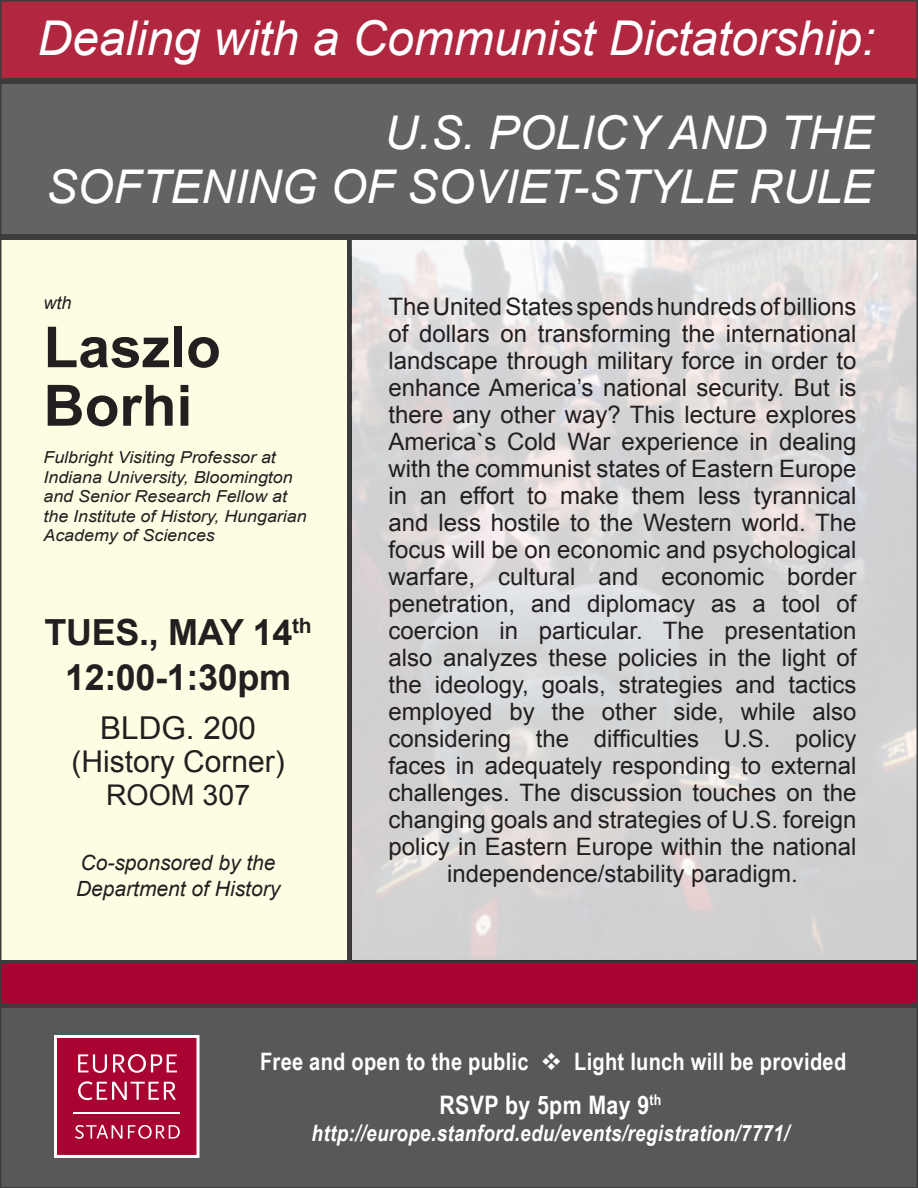
<style>
.page{position:relative;width:918px;height:1188px;background:#3c3c3d}
.page>*{position:absolute;margin:0;border:0;box-sizing:border-box;transform-origin:0 0}
.t1{font:700 57px/58.5px "Arial";color:#231f20}
.t2{font:italic 48px "Arial";color:#fff}
.t3{font:italic 46.5px "Arial";color:#fff}
.t4{font:700 36px/45px "Arial";letter-spacing:-.01em;color:#231f20;text-align:center}
.t5{font:31.5px "Arial";color:#231f20}
.t6{font:30px "Arial";color:#231f20}
.t7{font:28.5px "Arial";color:#231f20}
.t8{font:700 25.5px "Arial Narrow";letter-spacing:.015em;color:#fff}
.t9{font:24px/27px "Arial";color:#231f20;text-align:center}
.t10{font:700 24px "Arial Narrow";letter-spacing:.01em;color:#fff}
.t11{font:italic 700 22.5px "Arial Narrow";letter-spacing:.015em;color:#fff}
.t12{font:italic 21px "Arial";color:#231f20}
.t13{font:italic 18px "Arial";color:#231f20}
.t14{font:italic 16.5px/19.5px "Arial";color:#231f20;scale:1.08 1}
</style>
<div class="page">
<div style="left:0;top:84px;width:918px;height:150px;background:#636366"></div>
<div style="left:0;top:240px;width:346px;height:720px;background:#fffce4"></div>
<div style="left:0;top:964px;width:918px;height:39px;background:#a90332"></div>
<div style="left:0;top:1008px;width:918px;height:180px;background:#57585a"></div>
<div style="left:56px;top:1036px;width:142px;height:120px;background:#a90332"></div>
<svg style="left:78px;top:1054px;width:29px;height:19px"></svg>
<svg style="left:113px;top:1054px;width:64px;height:19px"></svg>
<svg style="left:78px;top:1081px;width:98px;height:19px"></svg>
<hr style="left:73px;top:1112px;width:107px;height:1px;background:#fff">
<svg style="left:75px;top:1125px;width:47px;height:14px"></svg>
<svg style="left:128px;top:1125px;width:52px;height:14px"></svg>
<div style="left:54px;top:1035px;width:146px;height:123px;border:3px solid #fff"></div>
<div style="left:0;top:0;width:918px;height:78px;background:#b0273f"></div>
<img style="left:351px;top:240px;width:564px;height:721px">
<p class="t2" style="left:38px;top:7px;width:839px">Dealing with a Communist Dictatorship:</p>
<p class="t3" style="left:385px;top:103px;width:490px">U.S. POLICY AND THE</p>
<p class="t3" style="left:46px;top:157px;width:828px">SOFTENING OF SOVIET-STYLE RULE</p>
<p class="t13" style="left:44px;top:291px;width:30px">wth</p>
<p class="t1" style="left:44px;top:320px;width:179px">Laszlo<br>Borhi</p>
<p class="t14" style="left:44px;top:448px;width:245px">Fulbright Visiting Professor at<br>Indiana University, Bloomington and Senior Research Fellow at the Institute of History, Hungarian<br>Academy of Sciences</p>
<p class="t4" style="left:45px;top:611px;width:269px">TUES., MAY 14<sup>th<br></sup>12:00-1:30pm</p>
<p class="t5" style="left:100px;top:708px;width:157px">BLDG. 200</p>
<p class="t6" style="left:71px;top:742px;width:215px">(History Corner)</p>
<p class="t7" style="left:106px;top:777px;width:146px">ROOM 307</p>
<p class="t12" style="left:81px;top:849px;width:196px">Co-sponsored by the</p>
<p class="t12" style="left:76px;top:875px;width:206px">Department of History</p>
<p class="t9" style="left:388px;top:294px;width:470px">The United States spends hundreds of billions of dollars on transforming the international landscape through military force in order to enhance America’s national security. But is there any other way? This lecture explores America`s Cold War experience in dealing with the communist states of Eastern Europe in an effort to make them less tyrannical and less hostile to the Western world. The focus will be on economic and psychological warfare, cultural and economic border penetration, and diplomacy as a tool of coercion in particular. The presentation also analyzes these policies in the light of the ideology, goals, strategies and tactics employed by the other side, while also considering the difficulties U.S. policy faces in adequately responding to external challenges. The discussion touches on the changing goals and strategies of U.S. foreign policy in Eastern Europe within the national independence/stability paradigm.</p>
<p class="t10" style="left:260px;top:1043px;width:588px">Free and open to the public ❖ Light lunch will be provided</p>
<p class="t8" style="left:439px;top:1085px;width:224px">RSVP by 5pm May 9<sup>th</sup></p>
<p class="t11" style="left:312px;top:1116px;width:479px">http://europe.stanford.edu/events/registration/7771/</p>
</div>
